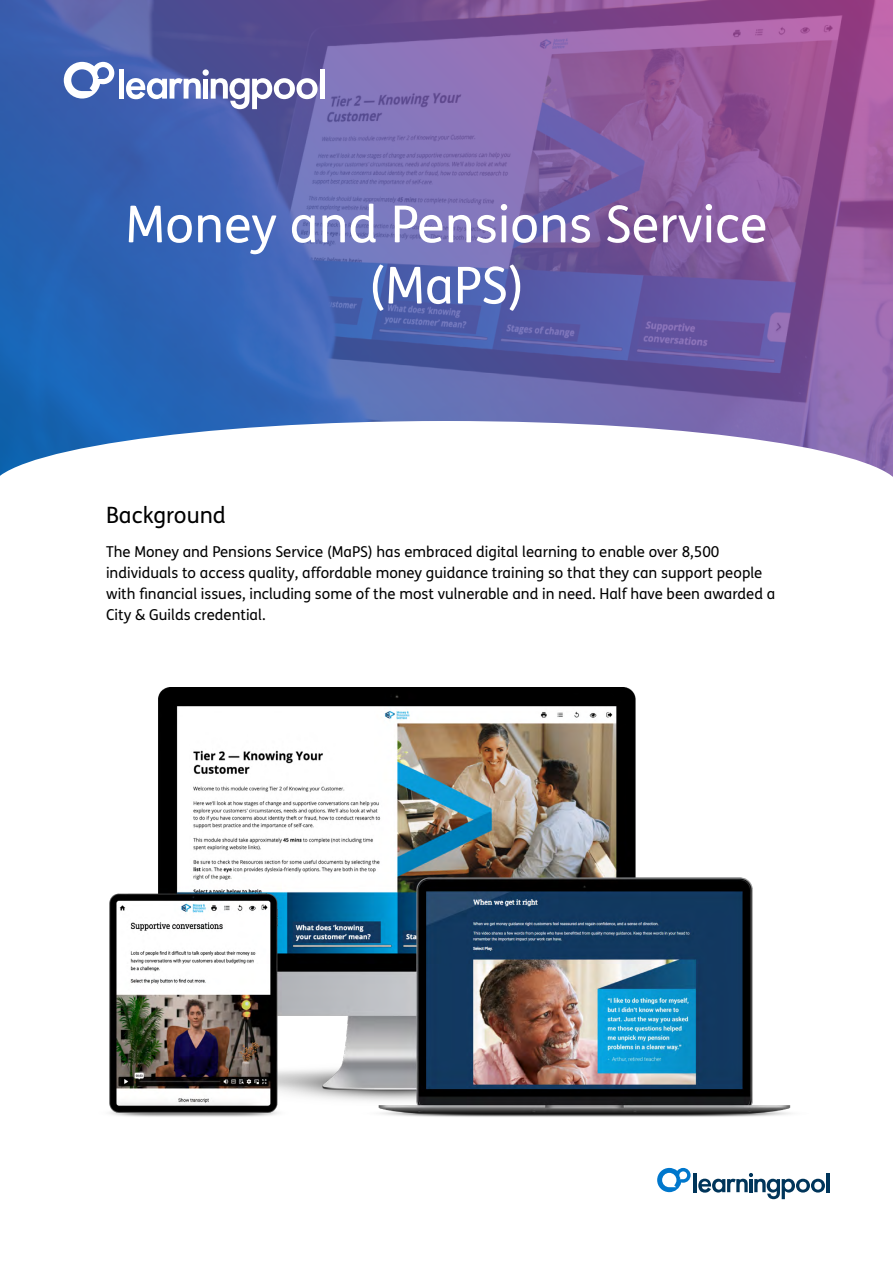
<style>
.page{position:relative;width:893px;height:1263px;background:#fff}
.page>*{position:absolute;margin:0;border:0;box-sizing:border-box;transform-origin:0 0}
.t1{font:51px/61.2px "FS Me";color:#fff;text-align:center}
.t2{font:22.5px "FS Me";color:#000}
.t3{font:15px/21px "FS Me";color:#000}
</style>
<div class="page">
<svg style="left:0;top:0;width:893px;height:421px;background:#6460a9"></svg>
<svg style="left:0;top:421px;width:893px;height:56px"></svg>
<svg style="left:657px;top:1168px;width:34px;height:24px"></svg>
<hr style="left:693px;top:1173px;width:4px;height:19px;background:#00355a">
<svg style="left:698px;top:1173px;width:127px;height:26px"></svg>
<hr style="left:827px;top:1173px;width:3px;height:19px;background:#00355a">
<img style="left:109px;top:688px;width:682px;height:429px">
<svg style="left:64px;top:62px;width:50px;height:37px"></svg>
<div style="left:119px;top:69px;width:5px;height:30px;background:#fff"></div>
<svg style="left:126px;top:69px;width:192px;height:40px"></svg>
<div style="left:320px;top:69px;width:5px;height:30px;background:#fff"></div>
<h1 class="t1" style="left:125px;top:193px;width:644px">Money and Pensions Service (MaPS)</h1>
<h2 class="t2" style="left:106px;top:500px;width:121px">Background</h2>
<p class="t3" style="left:106px;top:541px;width:671px">The Money and Pensions Service (MaPS) has embraced digital learning to enable over 8,500 individuals to access quality, affordable money guidance training so that they can support people with financial issues, including some of the most vulnerable and in need. Half have been awarded a City &amp; Guilds credential.</p>
</div>
